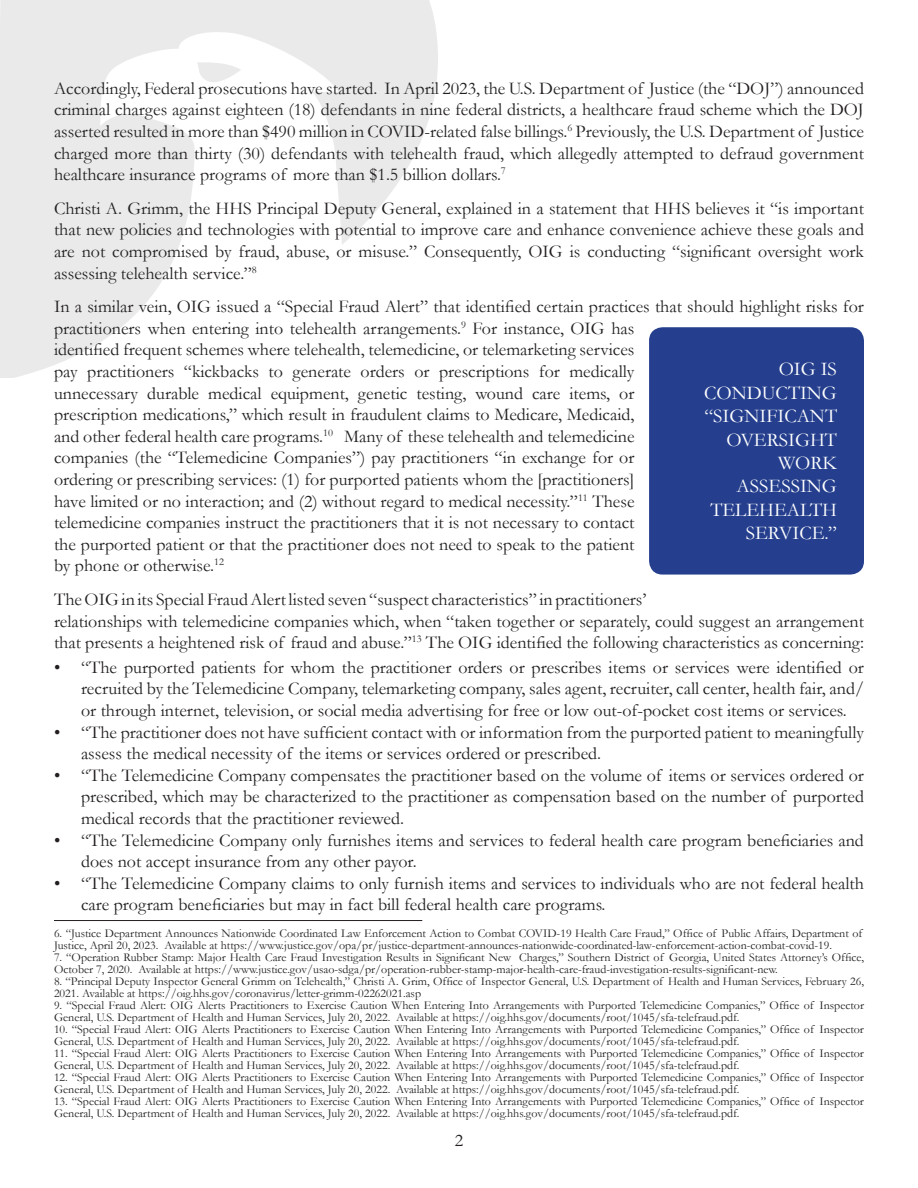
<style>
.page{position:relative;width:918px;height:1188px;background:#fff}
.page>*{position:absolute;margin:0;border:0;box-sizing:border-box;transform-origin:0 0}
.t1{font:19.5px/23.4px "Garamond";color:#fff;text-align:right}
.t2{font:18px/21.6px "Garamond";color:#231f20}
.t3{font:12px/12px "Garamond";color:#231f20}
</style>
<div class="page">
<svg style="left:0;top:0;width:438px;height:377px;fill:#eaeaeb"></svg>
<svg style="left:197px;top:61px;width:44px;height:23px"></svg>
<div style="left:649px;top:327px;width:215px;height:248px;background:#253f8e;border-radius:14px"></div>
<hr style="left:54px;top:920px;width:368px;height:1px;background:#231f20">
<p class="t2" style="left:54px;top:77px;width:812px;text-align:justify">Accordingly, Federal prosecutions have started. In April 2023, the U.S. Department of Justice (the “DOJ”) announced criminal charges against eighteen (18) defendants in nine federal districts, a healthcare fraud scheme which the DOJ asserted resulted in more than $490 million in COVID-related false billings.<sup>6</sup> Previously, the U.S. Department of Justice charged more than thirty (30) defendants with telehealth fraud, which allegedly attempted to defraud government healthcare insurance programs of more than $1.5 billion dollars.<sup>7</sup></p>
<p class="t2" style="left:54px;top:197px;width:812px;text-align:justify">Christi A. Grimm, the HHS Principal Deputy General, explained in a statement that HHS believes it “is important that new policies and technologies with potential to improve care and enhance convenience achieve these goals and are not compromised by fraud, abuse, or misuse.” Consequently, OIG is conducting “significant oversight work assessing telehealth service.”<sup>8</sup></p>
<p class="t2" style="left:54px;top:295px;width:811px">In a similar vein, OIG issued a “Special Fraud Alert” that identified certain practices that should highlight risks for practitioners when entering into telehealth arrangements.<sup>9</sup> For instance, OIG has<br>identified frequent schemes where telehealth, telemedicine, or telemarketing services<br>pay practitioners “kickbacks to generate orders or prescriptions for medically<br>unnecessary durable medical equipment, genetic testing, wound care items, or<br>prescription medications,” which result in fraudulent claims to Medicare, Medicaid,<br>and other federal health care programs.<sup>10</sup> Many of these telehealth and telemedicine<br>companies (the “Telemedicine Companies”) pay practitioners “in exchange for or<br>ordering or prescribing services: (1) for purported patients whom the [practitioners]<br>have limited or no interaction; and (2) without regard to medical necessity.”<sup>11</sup> These<br>telemedicine companies instruct the practitioners that it is not necessary to contact<br>the purported patient or that the practitioner does not need to speak to the patient<br>by phone or otherwise.<sup>12</sup></p>
<p class="t2" style="left:54px;top:588px;width:811px">The OIG in its Special Fraud Alert listed seven “suspect characteristics” in practitioners’<br>relationships with telemedicine companies which, when “taken together or separately, could suggest an arrangement that presents a heightened risk of fraud and abuse.”<sup>13</sup> The OIG identified the following characteristics as concerning:</p>
<p class="t2" style="left:81px;top:656px;width:785px;text-align:justify;text-indent:-27px">• “The purported patients for whom the practitioner orders or prescribes items or services were identified or recruited by the Telemedicine Company, telemarketing company, sales agent, recruiter, call center, health fair, and/ or through internet, television, or social media advertising for free or low out-of-pocket cost items or services.</p>
<p class="t2" style="left:81px;top:721px;width:784px;text-indent:-27px">• “The practitioner does not have sufficient contact with or information from the purported patient to meaningfully assess the medical necessity of the items or services ordered or prescribed.</p>
<p class="t2" style="left:81px;top:764px;width:785px;text-align:justify;text-indent:-27px">• “The Telemedicine Company compensates the practitioner based on the volume of items or services ordered or prescribed, which may be characterized to the practitioner as compensation based on the number of purported medical records that the practitioner reviewed.</p>
<p class="t2" style="left:81px;top:829px;width:784px;text-indent:-27px">• “The Telemedicine Company only furnishes items and services to federal health care program beneficiaries and does not accept insurance from any other payor.</p>
<p class="t2" style="left:81px;top:872px;width:784px;text-indent:-27px">• “The Telemedicine Company claims to only furnish items and services to individuals who are not federal health care program beneficiaries but may in fact bill federal health care programs.</p>
<p class="t3" style="left:54px;top:927px;width:810px">6. “Justice Department Announces Nationwide Coordinated Law Enforcement Action to Combat COVID-19 Health Care Fraud,” Office of Public Affairs, Department of<br>Justice, April 20, 2023. Available at https://www.justice.gov/opa/pr/justice-department-announces-nationwide-coordinated-law-enforcement-action-combat-covid-19.</p>
<p class="t3" style="left:54px;top:951px;width:811px">7. “Operation Rubber Stamp: Major Health Care Fraud Investigation Results in Significant New Charges,” Southern District of Georgia, United States Attorney’s Office,<br>October 7, 2020. Available at https://www.justice.gov/usao-sdga/pr/operation-rubber-stamp-major-health-care-fraud-investigation-results-significant-new.</p>
<p class="t3" style="left:54px;top:975px;width:812px">8. “Principal Deputy Inspector General Grimm on Telehealth,” Christi A. Grim, Office of Inspector General, U.S. Department of Health and Human Services, February 26,<br>2021. Available at https://oig.hhs.gov/coronavirus/letter-grimm-02262021.asp</p>
<p class="t3" style="left:54px;top:999px;width:812px">9. “Special Fraud Alert: OIG Alerts Practitioners to Exercise Caution When Entering Into Arrangements with Purported Telemedicine Companies,” Office of Inspector<br>General, U.S. Department of Health and Human Services, July 20, 2022. Available at https://oig.hhs.gov/documents/root/1045/sfa-telefraud.pdf.</p>
<p class="t3" style="left:54px;top:1023px;width:811px">10. “Special Fraud Alert: OIG Alerts Practitioners to Exercise Caution When Entering Into Arrangements with Purported Telemedicine Companies,” Office of Inspector<br>General, U.S. Department of Health and Human Services, July 20, 2022. Available at https://oig.hhs.gov/documents/root/1045/sfa-telefraud.pdf.</p>
<p class="t3" style="left:54px;top:1047px;width:811px">11. “Special Fraud Alert: OIG Alerts Practitioners to Exercise Caution When Entering Into Arrangements with Purported Telemedicine Companies,” Office of Inspector<br>General, U.S. Department of Health and Human Services, July 20, 2022. Available at https://oig.hhs.gov/documents/root/1045/sfa-telefraud.pdf.</p>
<p class="t3" style="left:54px;top:1071px;width:811px">12. “Special Fraud Alert: OIG Alerts Practitioners to Exercise Caution When Entering Into Arrangements with Purported Telemedicine Companies,” Office of Inspector<br>General, U.S. Department of Health and Human Services, July 20, 2022. Available at https://oig.hhs.gov/documents/root/1045/sfa-telefraud.pdf.</p>
<p class="t3" style="left:54px;top:1095px;width:811px">13. “Special Fraud Alert: OIG Alerts Practitioners to Exercise Caution When Entering Into Arrangements with Purported Telemedicine Companies,” Office of Inspector<br>General, U.S. Department of Health and Human Services, July 20, 2022. Available at https://oig.hhs.gov/documents/root/1045/sfa-telefraud.pdf.</p>
<p class="t1" style="left:704px;top:357px;width:134px">OIG IS<br>CONDUCTING “SIGNIFICANT<br>OVERSIGHT<br>WORK<br>ASSESSING<br>TELEHEALTH<br>SERVICE.”</p>
<p class="t2" style="left:455px;top:1129px;width:10px">2</p>
</div>
